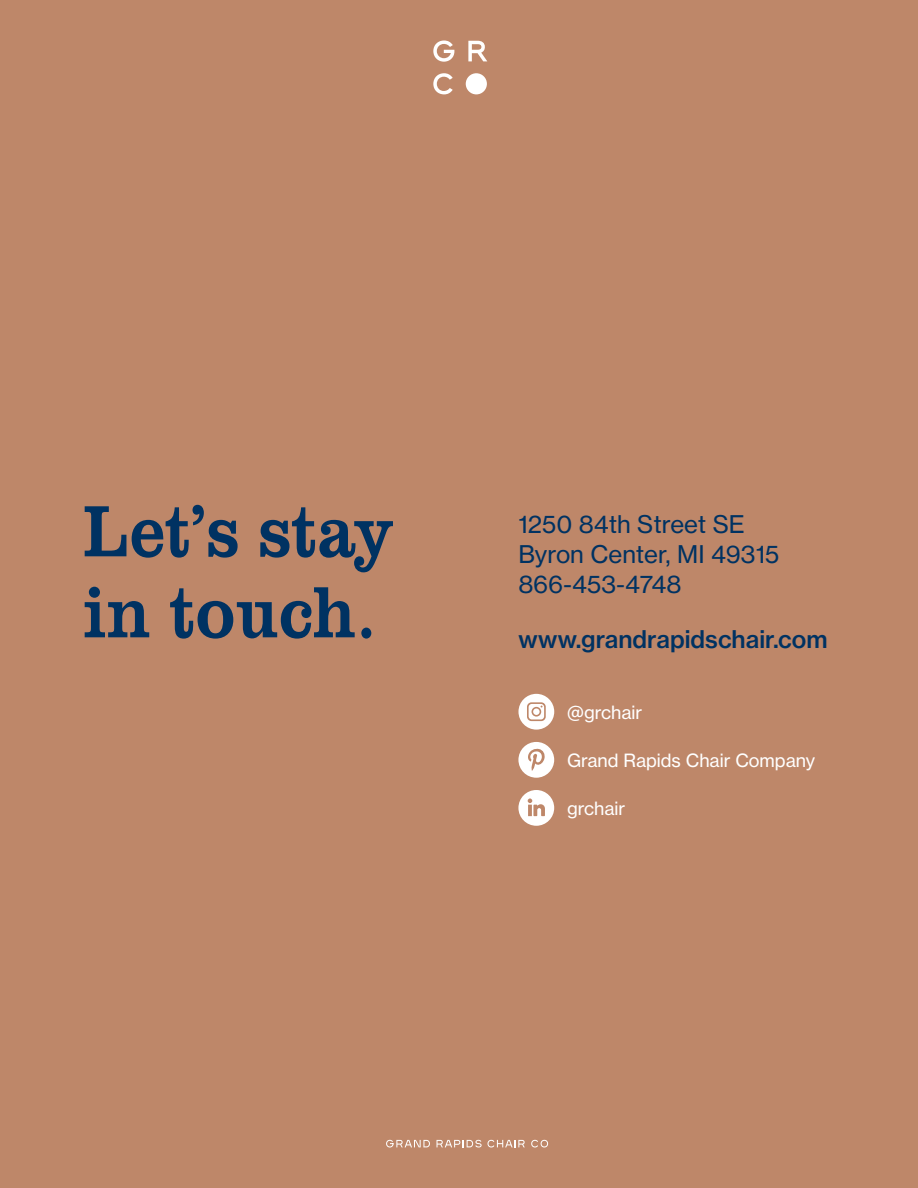
<style>
.page{position:relative;width:918px;height:1188px;background:#be8769}
.page>*{position:absolute;margin:0;border:0;box-sizing:border-box;transform-origin:0 0}
.t1{font:75px/81px "Clarendon URW Ext Nar";letter-spacing:-.005em;color:#003262}
.t2{font:24px/30px "N Haas Grotesk TX Pro 55 Rg";color:#003262}
.t3{font:24px "N Haas Grotesk TX Pro 65 Md";color:#003262}
.t4{font:18px "N Haas Grotesk TX Pro 55 Rg";color:#fff}
</style>
<div class="page">
<svg style="left:386px;top:1140px;width:44px;height:8px"></svg>
<svg style="left:437px;top:1140px;width:45px;height:8px"></svg>
<svg style="left:488px;top:1140px;width:37px;height:7px"></svg>
<svg style="left:531px;top:1140px;width:17px;height:8px"></svg>
<div style="left:466px;top:73px;width:21px;height:21px;background:#fff;border-radius:50%"></div>
<svg style="left:433px;top:73px;width:20px;height:21px"></svg>
<svg style="left:468px;top:41px;width:19px;height:20px"></svg>
<svg style="left:433px;top:40px;width:21px;height:22px"></svg>
<svg style="left:518px;top:694px;width:36px;height:36px"></svg>
<svg style="left:518px;top:790px;width:36px;height:36px"></svg>
<svg style="left:518px;top:742px;width:36px;height:36px"></svg>
<h1 class="t1" style="left:83px;top:491px;width:312px">Let’s stay in touch.</h1>
<p class="t2" style="left:518px;top:509px;width:262px">1250 84th Street SE<br>Byron Center, MI 49315<br>866-453-4748</p>
<p class="t3" style="left:518px;top:624px;width:311px">www.grandrapidschair.com</p>
<p class="t4" style="left:567px;top:701px;width:77px">@grchair</p>
<p class="t4" style="left:567px;top:749px;width:250px">Grand Rapids Chair Company</p>
<p class="t4" style="left:567px;top:797px;width:60px">grchair</p>
</div>
